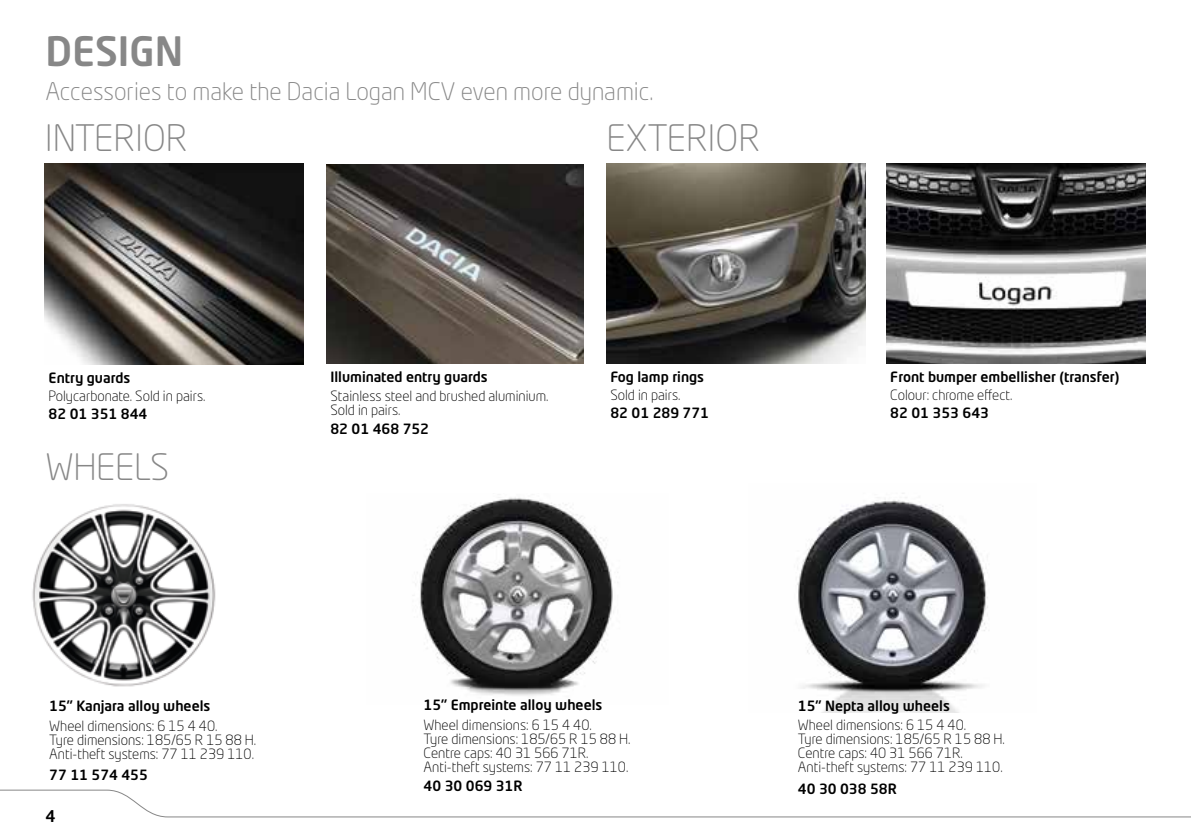
<style>
.page{position:relative;width:1191px;height:840px;background:#fff}
.page>*{position:absolute;margin:0;border:0;box-sizing:border-box;transform-origin:0 0}
.t1{font:500 40px "Neo Tech Dacia";color:#878787}
.t2{font:300 36px "Neo Tech Dacia";color:#878787}
.t3{font:300 24px "Neo Tech Dacia";color:#878787}
.t4{font:500 16px "Neo Tech Dacia";color:#000}
.t5{font:300 14px/14px "Neo Tech Dacia";color:#000}
.t6{font:500 14px "Neo Tech Dacia";color:#000}
</style>
<div class="page">
<svg style="left:0;top:789px;width:1191px;height:28px"></svg>
<img style="left:797px;top:493px;width:191px;height:219px">
<img style="left:32px;top:504px;width:184px;height:183px">
<img style="left:415px;top:497px;width:203px;height:199px">
<img style="left:45px;top:164px;width:258px;height:201px">
<img style="left:326px;top:165px;width:257px;height:198px">
<img style="left:606px;top:164px;width:259px;height:199px">
<img style="left:886px;top:164px;width:259px;height:199px">
<h1 class="t1" style="left:45px;top:26px;width:139px">DESIGN</h1>
<h3 class="t3" style="left:45px;top:77px;width:609px">Accessories to make the Dacia Logan MCV even more dynamic.</h3>
<h2 class="t2" style="left:45px;top:115px;width:144px">INTERIOR</h2>
<h2 class="t2" style="left:606px;top:115px;width:155px">EXTERIOR</h2>
<p class="t6" style="left:49px;top:368px;width:83px">Entry guards</p>
<p class="t5" style="left:49px;top:388px;width:158px">Polycarbonate. Sold in pairs.</p>
<p class="t6" style="left:49px;top:405px;width:100px">82 01 351 844</p>
<h2 class="t2" style="left:45px;top:444px;width:125px">WHEELS</h2>
<p class="t6" style="left:330px;top:367px;width:159px">Illuminated entry guards</p>
<p class="t5" style="left:330px;top:388px;width:220px">Stainless steel and brushed aluminium.<br>Sold in pairs.</p>
<p class="t6" style="left:330px;top:419px;width:100px">82 01 468 752</p>
<p class="t6" style="left:610px;top:367px;width:95px">Fog lamp rings</p>
<p class="t5" style="left:610px;top:387px;width:72px">Sold in pairs.</p>
<p class="t6" style="left:610px;top:403px;width:100px">82 01 289 771</p>
<p class="t6" style="left:890px;top:367px;width:231px">Front bumper embellisher (transfer)</p>
<p class="t5" style="left:890px;top:387px;width:124px">Colour: chrome effect.</p>
<p class="t6" style="left:890px;top:403px;width:100px">82 01 353 643</p>
<p class="t6" style="left:49px;top:696px;width:163px">15’’ Kanjara alloy wheels</p>
<p class="t5" style="left:49px;top:718px;width:208px">Wheel dimensions: 6 15 4 40.<br>Tyre dimensions: 185/65 R 15 88 H.<br>Anti-theft systems: 77 11 239 110.</p>
<p class="t6" style="left:49px;top:765px;width:100px">77 11 574 455</p>
<p class="t4" style="left:45px;top:805px;width:12px">4</p>
<p class="t6" style="left:423px;top:695px;width:180px">15’’ Empreinte alloy wheels</p>
<p class="t5" style="left:423px;top:716px;width:208px">Wheel dimensions: 6 15 4 40.<br>Tyre dimensions: 185/65 R 15 88 H.<br>Centre caps: 40 31 566 71R.<br>Anti-theft systems: 77 11 239 110.</p>
<p class="t6" style="left:423px;top:776px;width:101px">40 30 069 31R</p>
<p class="t6" style="left:798px;top:696px;width:154px">15’’ Nepta alloy wheels</p>
<p class="t5" style="left:798px;top:717px;width:208px">Wheel dimensions: 6 15 4 40.<br>Tyre dimensions: 185/65 R 15 88 H.<br>Centre caps: 40 31 566 71R.<br>Anti-theft systems: 77 11 239 110.</p>
<p class="t6" style="left:798px;top:779px;width:101px">40 30 038 58R</p>
</div>
